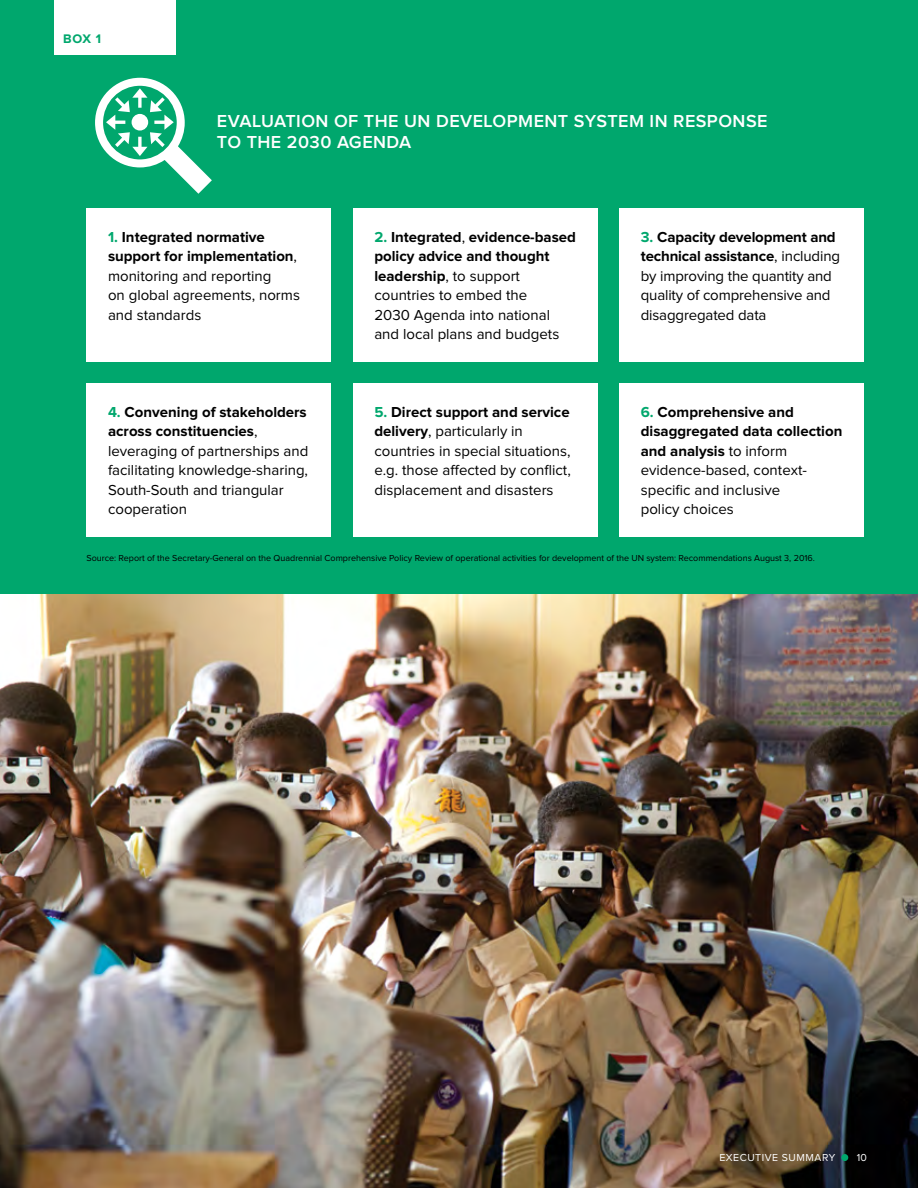
<style>
.page{position:relative;width:918px;height:1188px;background:#fff}
.page>*{position:absolute;margin:0;border:0;box-sizing:border-box;transform-origin:0 0}
.Headline{font:600 18px/21px "Proxima Nova";letter-spacing:.025em;color:#fff}
.BOX__Copy{font:15px/19.5px "Proxima Nova";color:#000}
.Copy{font:700 12.9px "Proxima Nova";color:#00a76d}
.Copy-2{font:10.5px "Proxima Nova";letter-spacing:.05em;color:#fff}
.Source{font:9px "Proxima Nova";color:#000}
.s1{font-weight:700;color:#00a76d}
.s2{font-weight:700}
</style>
<div class="page">
<div style="left:0;top:0;width:918px;height:594px;background:#00a76d"></div>
<div style="left:86px;top:208px;width:245px;height:154px;background:#fff"></div>
<div style="left:86px;top:383px;width:245px;height:154px;background:#fff"></div>
<div style="left:353px;top:208px;width:245px;height:154px;background:#fff"></div>
<div style="left:353px;top:383px;width:245px;height:154px;background:#fff"></div>
<div style="left:619px;top:208px;width:245px;height:154px;background:#fff"></div>
<div style="left:619px;top:383px;width:245px;height:154px;background:#fff"></div>
<div style="left:54px;top:0;width:122px;height:54px;background:#fff"></div>
<img style="left:0;top:594px;width:918px;height:594px">
<svg style="left:95px;top:78px;width:117px;height:116px"></svg>
<div style="left:132px;top:114px;width:16px;height:17px;background:#fff;border-radius:50%"></div>
<div style="left:841px;top:1154px;width:7px;height:7px;background:#00a76d;border-radius:50%"></div>
<p class="Copy" style="left:63px;top:32px;width:39px">BOX 1</p>
<p class="Headline" style="left:217px;top:111px;width:552px">EVALUATION OF THE UN DEVELOPMENT SYSTEM IN RESPONSE<br>TO THE 2030 AGENDA</p>
<p class="BOX__Copy" style="left:108px;top:228px;width:193px"><span class="s1">1.</span> <span class="s2">Integrated normative support for implementation</span>, monitoring and reporting<br>on global agreements, norms and standards</p>
<p class="BOX__Copy" style="left:108px;top:402px;width:202px"><span class="s1">4.</span> <span class="s2">Convening of stakeholders across constituencies</span>, leveraging of partnerships and facilitating knowledge-sharing,<br>South-South and triangular cooperation</p>
<p class="BOX__Copy" style="left:374px;top:228px;width:203px"><span class="s1">2.</span> <span class="s2">Integrated</span>, <span class="s2">evidence-based policy advice and thought leadership</span>, to support countries to embed the<br>2030 Agenda into national and local plans and budgets</p>
<p class="BOX__Copy" style="left:374px;top:402px;width:198px"><span class="s1">5.</span> <span class="s2">Direct support and service delivery</span>, particularly in countries in special situations, e.g. those affected by conflict, displacement and disasters</p>
<p class="BOX__Copy" style="left:641px;top:228px;width:201px"><span class="s1">3.</span> <span class="s2">Capacity development and technical assistance</span>, including by improving the quantity and quality of comprehensive and disaggregated data</p>
<p class="BOX__Copy" style="left:641px;top:402px;width:203px"><span class="s1">6.</span> <span class="s2">Comprehensive and disaggregated data collection and analysis</span> to inform evidence-based, context&shy;specific and inclusive<br>policy choices</p>
<p class="Source" style="left:86px;top:553px;width:730px">Source: Report of the Secretary-General on the Quadrennial Comprehensive Policy Review of operational activities for development of the UN system: Recommendations August 3, 2016.</p>
<p class="Copy-2" style="left:719px;top:1152px;width:117px">EXECUTIVE SUMMARY</p>
<p class="Copy-2" style="left:857px;top:1152px;width:11px">10</p>
</div>
